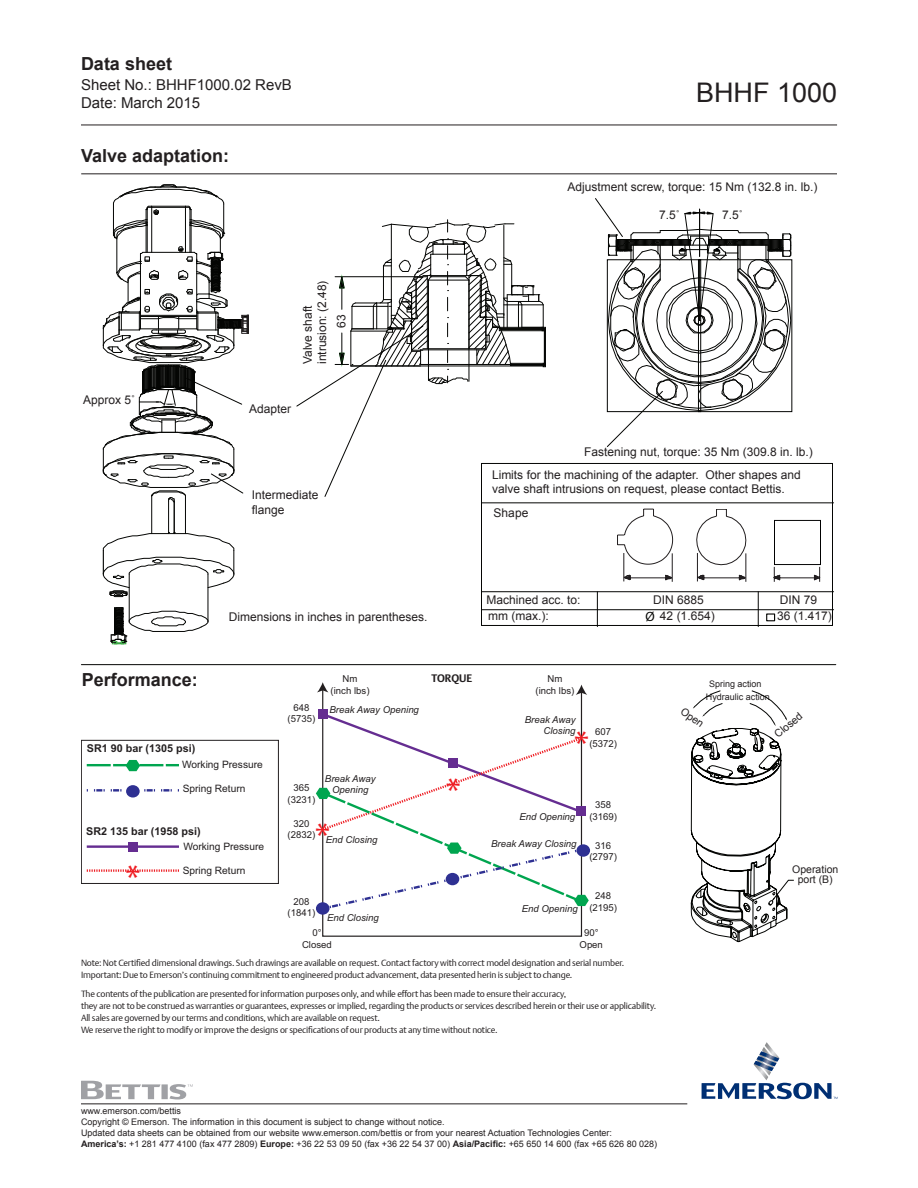
<style>
.page{position:relative;width:918px;height:1188px;background:#fff}
.page>*{position:absolute;margin:0;border:0;box-sizing:border-box;transform-origin:0 0}
.t1{font:36px "Myriad Pro";color:#ee1d23}
.t2{font:27px "Arial";color:#231f20}
.t3{font:700 18px "Arial";color:#231f20}
.t4{font:15px/18px "Arial";color:#231f20}
.t5{font:13.5px "Myriad Pro";color:#040503}
.t6{font:12px/14.4px "Arial";color:#231f20}
.t7{font:700 10.8px "Arial";color:#231f20}
.t8{font:700 10.8px "DTL Argo T";color:#231f20}
.t9{font:10.5px/10.5px "Arial";color:#231f20;text-align:center}
.t10{font:10.2px "Arial";color:#231f20}
.t11{font:9.6px/11.6px "Arial";color:#231f20;text-align:center}
.t12{font:italic 9.6px/11.6px "Arial";color:#231f20;text-align:right}
.t13{font:9px/12px "DTL Argo T Light";letter-spacing:-.02em;color:#231f20}
.t14{font:9px/10.8px "Arial";color:#231f20}
.s1{font-weight:700}
</style>
<div class="page">
<hr style="left:81px;top:125px;width:756px;height:1px;background:#231f20">
<hr style="left:81px;top:173px;width:756px;height:1px;background:#231f20">
<svg style="left:691px;top:690px;width:103px;height:252px"></svg>
<svg style="left:322px;top:692px;width:261px;height:245px"></svg>
<svg style="left:317px;top:682px;width:11px;height:10px"></svg>
<svg style="left:576px;top:685px;width:11px;height:10px"></svg>
<div style="left:318px;top:709px;width:10px;height:10px;background:#652d91"></div>
<svg style="left:316px;top:902px;width:14px;height:13px"></svg>
<svg style="left:316px;top:711px;width:273px;height:201px"></svg>
<hr style="left:87px;top:845px;width:92px;height:3px;background:#652d91">
<div style="left:128px;top:842px;width:10px;height:10px;background:#652d91"></div>
<svg style="left:87px;top:760px;width:92px;height:11px"></svg>
<svg style="left:87px;top:869px;width:92px;height:3px"></svg>
<svg style="left:87px;top:789px;width:92px;height:3px"></svg>
<div style="left:126px;top:785px;width:14px;height:13px;background:#2e3092;border-radius:50%"></div>
<div style="left:81px;top:740px;width:198px;height:144px;border:1px solid #231f20"></div>
<svg style="left:702px;top:1042px;width:136px;height:57px"></svg>
<hr style="left:81px;top:1103px;width:606px;height:1px;background:#231f20">
<svg style="left:81px;top:1081px;width:112px;height:19px"></svg>
<hr style="left:208px;top:574px;width:1px;height:47px;background:#040503">
<hr style="left:129px;top:574px;width:1px;height:47px;background:#040503">
<hr style="left:174px;top:501px;width:1px;height:31px;background:#040503">
<hr style="left:168px;top:501px;width:1px;height:31px;background:#040503">
<hr style="left:151px;top:496px;width:1px;height:38px;background:#040503">
<hr style="left:185px;top:496px;width:1px;height:38px;background:#040503">
<svg style="left:103px;top:532px;width:132px;height:65px"></svg>
<svg style="left:110px;top:607px;width:99px;height:37px"></svg>
<svg style="left:102px;top:184px;width:147px;height:319px"></svg>
<svg style="left:296px;top:220px;width:250px;height:277px"></svg>
<svg style="left:595px;top:198px;width:197px;height:249px"></svg>
<div style="left:481px;top:463px;width:352px;height:163px;border:1px solid #040503"></div>
<hr style="left:482px;top:591px;width:352px;height:1px;background:#040503">
<hr style="left:482px;top:609px;width:352px;height:1px;background:#040503">
<hr style="left:758px;top:592px;width:1px;height:35px;background:#040503">
<hr style="left:597px;top:592px;width:1px;height:35px;background:#040503">
<hr style="left:482px;top:502px;width:352px;height:1px;background:#040503">
<div style="left:766px;top:613px;width:9px;height:8px;border:1px solid #040503"></div>
<svg style="left:617px;top:509px;width:130px;height:73px"></svg>
<img style="left:774px;top:519px;width:47px;height:46px">
<svg style="left:773px;top:566px;width:48px;height:16px"></svg>
<hr style="left:81px;top:664px;width:755px;height:1px;background:#040503">
<h3 class="t3" style="left:81px;top:52px;width:93px">Data sheet</h3>
<h3 class="t4" style="left:81px;top:76px;width:212px">Sheet No.: BHHF1000.02 RevB<br>Date: March 2015</h3>
<h3 class="t3" style="left:81px;top:143px;width:150px">Valve adaptation:</h3>
<h3 class="t6" style="left:83px;top:393px;width:54px">Approx 5˚</h3>
<h3 class="t6" style="left:300px;top:364px;width:85px;rotate:-90deg">Valve shaft intrusion: (2.48)</h3>
<h3 class="t6" style="left:334px;top:328px;width:15px;rotate:-90deg">63</h3>
<h3 class="t6" style="left:249px;top:402px;width:44px">Adapter</h3>
<h3 class="t6" style="left:252px;top:488px;width:68px">Intermediate flange</h3>
<h3 class="t6" style="left:229px;top:609px;width:200px">Dimensions in inches in parentheses.</h3>
<h2 class="t2" style="left:696px;top:75px;width:143px">BHHF 1000</h2>
<h3 class="t6" style="left:567px;top:179px;width:252px">Adjustment screw, torque: 15 Nm (132.8 in. lb.)</h3>
<h3 class="t6" style="left:659px;top:208px;width:22px">7.5˚</h3>
<h3 class="t6" style="left:722px;top:208px;width:22px">7.5˚</h3>
<h3 class="t6" style="left:584px;top:445px;width:230px">Fastening nut, torque: 35 Nm (309.8 in. lb.)</h3>
<h3 class="t6" style="left:492px;top:467px;width:310px">Limits for the machining of the adapter. Other shapes and valve shaft intrusions on request, please contact Bettis.</h3>
<h3 class="t6" style="left:494px;top:506px;width:36px">Shape</h3>
<h3 class="t6" style="left:487px;top:592px;width:96px">Machined acc. to:</h3>
<h3 class="t6" style="left:653px;top:592px;width:52px">DIN 6885</h3>
<h3 class="t6" style="left:780px;top:592px;width:39px">DIN 79</h3>
<h3 class="t6" style="left:488px;top:608px;width:62px">mm (max.):</h3>
<h3 class="t6" style="left:660px;top:609px;width:56px">42 (1.654)</h3>
<h3 class="t6" style="left:777px;top:609px;width:56px">36 (1.417)</h3>
<h3 class="t5" style="left:646px;top:609px;width:11px">Ø</h3>
<h3 class="t3" style="left:82px;top:667px;width:118px">Performance:</h3>
<p class="t7" style="left:87px;top:741px;width:110px">SR1 90 bar (1305 psi)</p>
<p class="t10" style="left:182px;top:758px;width:82px">Working Pressure</p>
<p class="t10" style="left:183px;top:782px;width:64px">Spring Return</p>
<p class="t7" style="left:86px;top:824px;width:116px">SR2 135 bar (1958 psi)</p>
<h1 class="t1" style="left:125px;top:855px;width:16px">*</h1>
<p class="t10" style="left:183px;top:839px;width:82px">Working Pressure</p>
<p class="t10" style="left:183px;top:863px;width:64px">Spring Return</p>
<p class="t11" style="left:343px;top:673px;width:16px">Nm</p>
<p class="t8" style="left:432px;top:671px;width:42px">TORQUE</p>
<p class="t11" style="left:331px;top:685px;width:40px">(inch lbs)</p>
<p class="t11" style="left:535px;top:673px;width:40px">Nm<br>(inch lbs)</p>
<p class="t12" style="left:525px;top:714px;width:52px">Break Away<br>Closing</p>
<p class="t12" style="left:325px;top:773px;width:52px;text-align:center">Break Away<br>Opening</p>
<p class="t11" style="left:288px;top:702px;width:29px">648 (5735)</p>
<p class="t12" style="left:330px;top:704px;width:91px">Break Away Opening</p>
<p class="t11" style="left:589px;top:726px;width:29px">607 (5372)</p>
<h1 class="t1" style="left:574px;top:722px;width:16px">*</h1>
<h1 class="t1" style="left:446px;top:769px;width:16px">*</h1>
<p class="t11" style="left:288px;top:782px;width:29px">365 (3231)</p>
<p class="t11" style="left:589px;top:799px;width:29px">358 (3169)</p>
<p class="t12" style="left:519px;top:811px;width:57px">End Opening</p>
<p class="t12" style="left:491px;top:838px;width:87px">Break Away Closing</p>
<p class="t11" style="left:288px;top:818px;width:29px">320 (2832)</p>
<h1 class="t1" style="left:315px;top:813px;width:16px">*</h1>
<p class="t12" style="left:326px;top:834px;width:53px">End Closing</p>
<p class="t11" style="left:589px;top:840px;width:29px">316 (2797)</p>
<p class="t11" style="left:288px;top:896px;width:29px">208 (1841)</p>
<p class="t12" style="left:327px;top:912px;width:53px">End Closing</p>
<p class="t12" style="left:522px;top:903px;width:57px">End Opening</p>
<p class="t11" style="left:589px;top:890px;width:29px">248 (2195)</p>
<p class="t11" style="left:302px;top:927px;width:31px">0°<br>Closed</p>
<p class="t11" style="left:580px;top:927px;width:25px">90°<br>Open</p>
<p class="t13" style="left:81px;top:957px;width:545px">Note: Not Certified dimensional drawings. Such drawings are available on request. Contact factory with correct model designation and serial number.<br>Important: Due to Emerson’s continuing commitment to engineered product advancement, data presented herin is subject to change.</p>
<p class="t13" style="left:81px;top:988px;width:577px">The contents of the publication are presented for information purposes only, and while effort has been made to ensure their accuracy,<br>they are not to be construed as warranties or guarantees, expresses or implied, regarding the products or services described herein or their use or applicability.<br>All sales are governed by our terms and conditions, which are available on request.<br>We reserve the right to modify or improve the designs or specifications of our products at any time without notice.</p>
<p class="t14" style="left:709px;top:679px;width:54px">Spring action</p>
<p class="t14" style="left:706px;top:692px;width:66px">Hydraulic action</p>
<p class="t9" style="left:685px;top:706px;width:27px;rotate:36deg">Open</p>
<p class="t9" style="left:773px;top:732px;width:34px;rotate:-40deg">Closed</p>
<p class="t9" style="left:792px;top:864px;width:48px">Operation port (B)</p>
<p class="t14" style="left:81px;top:1106px;width:578px">www.emerson.com/bettis<br>Copyright © Emerson. The information in this document is subject to change without notice.<br>Updated data sheets can be obtained from our website www.emerson.com/bettis or from your nearest Actuation Technologies Center:<br><span class="s1">America’s:</span> +1 281 477 4100 (fax 477 2809) <span class="s1">Europe:</span> +36 22 53 09 50 (fax +36 22 54 37 00) <span class="s1">Asia/Pacific:</span> +65 650 14 600 (fax +65 626 80 028)</p>
</div>
